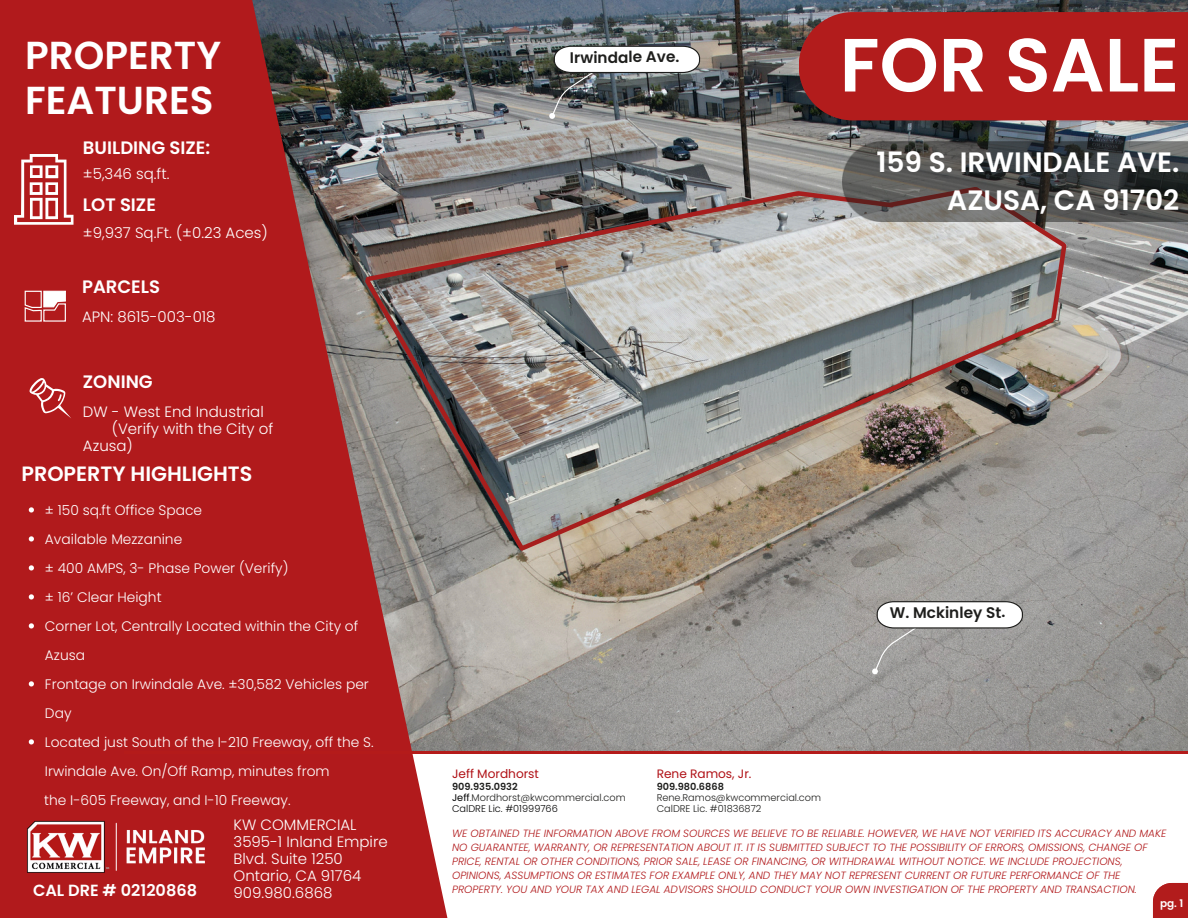
<style>
.page{position:relative;width:1188px;height:918px;background:#fff}
.page>*{position:absolute;margin:0;border:0;box-sizing:border-box;transform-origin:0 0}
.t1{font:600 75.3px "Poppins";color:#fff}
.t2{font:600 39px/45.5px "Poppins";color:#fff}
.t3{font:600 28.05px/38.2px "Poppins";color:#fff;text-align:right}
.t4{font:600 20.7px "Poppins";color:#fff}
.t5{font:600 18px "Poppins";color:#fff}
.t6{font:600 16.2px "Poppins";color:#fff}
.t7{font:600 15.3px "Poppins";letter-spacing:-.01em;color:#1e1e1c}
.t8{font:300 15px/16.8px "Poppins";color:#fff}
.t9{font:300 13.8px/29px "Poppins";color:#fff}
.t10{font:12.15px "Poppins";color:#b01116}
.t11{font:italic 300 10.5px/14px "Poppins";color:#b11a1c}
.t12{font:600 10.5px "Poppins";color:#fff}
.t13{font:300 9.75px "Poppins";color:#1e1e1c}
.t14{font:600 9.75px "Poppins";color:#1e1e1c}
.t15{font:300 9.75px "Poppins";color:#000}
.s1{font-weight:400;color:#000}
</style>
<div class="page">
<img style="left:449px;top:0;width:739px;height:751px">
<svg style="left:0;top:0;width:449px;height:918px;background:#a7292a"></svg>
<hr style="left:124px;top:751px;width:1064px;height:3px;background:#b41b1a">
<div style="left:799px;top:12px;width:389px;height:108px;background:#b21c1c"></div>
<img style="left:19px;top:817px;width:195px;height:60px">
<svg style="left:1153px;top:883px;width:35px;height:35px"></svg>
<svg style="left:14px;top:154px;width:59px;height:71px"></svg>
<svg style="left:24px;top:290px;width:43px;height:32px"></svg>
<svg style="left:29px;top:378px;width:42px;height:40px;background:#bf4446"></svg>
<svg style="left:29px;top:507px;width:5px;height:6px"></svg>
<svg style="left:29px;top:536px;width:5px;height:6px"></svg>
<svg style="left:29px;top:565px;width:5px;height:6px"></svg>
<svg style="left:29px;top:594px;width:5px;height:6px"></svg>
<svg style="left:29px;top:623px;width:5px;height:6px"></svg>
<svg style="left:29px;top:681px;width:5px;height:6px"></svg>
<svg style="left:29px;top:739px;width:5px;height:5px"></svg>
<img style="left:528px;top:323px;width:529px;height:231px">
<svg style="left:361px;top:275px;width:167px;height:280px;background:#8b827d"></svg>
<svg style="left:363px;top:183px;width:707px;height:140px;background:#a49d99"></svg>
<img style="left:842px;top:142px;width:346px;height:79px">
<svg style="left:872px;top:601px;width:151px;height:73px"></svg>
<img style="left:549px;top:46px;width:151px;height:73px">
<p class="t2" style="left:25px;top:32px;width:198px">PROPERTY<br>FEATURES</p>
<p class="t5" style="left:83px;top:135px;width:129px">BUILDING SIZE:</p>
<p class="t8" style="left:83px;top:166px;width:88px">±5,346 sq.ft.</p>
<h4 class="t5" style="left:83px;top:192px;width:74px">LOT SIZE</h4>
<h1 class="t8" style="left:83px;top:225px;width:186px">±9,937 Sq.Ft. (±0.23 Aces)</h1>
<p class="t5" style="left:82px;top:274px;width:79px">PARCELS</p>
<p class="t8" style="left:82px;top:308px;width:135px">APN: 8615-003-018</p>
<h6 class="t5" style="left:83px;top:370px;width:71px">ZONING</h6>
<p class="t8" style="left:83px;top:404px;width:182px">DW - West End Industrial</p>
<p class="t8" style="left:83px;top:420px;width:192px;text-indent:29px">(Verify with the City of<br>Azusa)</p>
<p class="t4" style="left:22px;top:460px;width:233px">PROPERTY HIGHLIGHTS</p>
<p class="t9" style="left:45px;top:495px;width:159px">± 150 sq.ft Office Space</p>
<p class="t9" style="left:45px;top:524px;width:139px">Available Mezzanine</p>
<p class="t9" style="left:45px;top:553px;width:245px">± 400 AMPS, 3- Phase Power (Verify)</p>
<p class="t9" style="left:45px;top:582px;width:118px">± 16’ Clear Height</p>
<p class="t9" style="left:45px;top:611px;width:315px">Corner Lot, Centrally Located within the City of<br>Azusa</p>
<p class="t9" style="left:45px;top:669px;width:325px">Frontage on Irwindale Ave. ±30,582 Vehicles per<br>Day</p>
<p class="t9" style="left:45px;top:727px;width:330px">Located just South of the I-210 Freeway, off the S.<br>Irwindale Ave. On/Off Ramp, minutes from</p>
<p class="t9" style="left:44px;top:785px;width:248px">the I-605 Freeway, and I-10 Freeway.</p>
<h5 class="t6" style="left:33px;top:879px;width:166px">CAL DRE # 02120868</h5>
<p class="t8" style="left:234px;top:816px;width:124px">KW COMMERCIAL</p>
<h5 class="t8" style="left:234px;top:833px;width:156px">3595-1 Inland Empire<br>Blvd. Suite 1250</h5>
<p class="t8" style="left:234px;top:867px;width:129px">Ontario, CA 91764<br>909.980.6868</p>
<p class="t7" style="left:570px;top:46px;width:111px">Irwindale Ave.</p>
<h5 class="t1" style="left:840px;top:12px;width:341px">FOR SALE</h5>
<p class="t3" style="left:876px;top:143px;width:305px">159 S. IRWINDALE AVE.<br>AZUSA, CA 91702</p>
<p class="t10" style="left:452px;top:765px;width:88px">Jeff Mordhorst</p>
<p class="t14" style="left:452px;top:779px;width:67px">909.935.0932</p>
<h3 class="t13" style="left:452px;top:791px;width:175px"><span class="s1">Jeff</span>.Mordhorst@kwcommercial.com</h3>
<p class="t15" style="left:452px;top:802px;width:107px">CalDRE Lic. #01999766</p>
<p class="t10" style="left:657px;top:765px;width:96px">Rene Ramos, Jr.</p>
<h5 class="t14" style="left:657px;top:779px;width:69px">909.980.6868</h5>
<p class="t13" style="left:657px;top:791px;width:166px">Rene.Ramos@kwcommercial.com</p>
<p class="t13" style="left:657px;top:802px;width:106px">CalDRE Lic. #01836872</p>
<p class="t7" style="left:890px;top:602px;width:117px">W. Mckinley St.</p>
<p class="t11" style="left:452px;top:827px;width:716px">WE OBTAINED THE INFORMATION ABOVE FROM SOURCES WE BELIEVE TO BE RELIABLE. HOWEVER, WE HAVE NOT VERIFIED ITS ACCURACY AND MAKE NO GUARANTEE, WARRANTY, OR REPRESENTATION ABOUT IT. IT IS SUBMITTED SUBJECT TO THE POSSIBILITY OF ERRORS, OMISSIONS, CHANGE OF PRICE, RENTAL OR OTHER CONDITIONS, PRIOR SALE, LEASE OR FINANCING, OR WITHDRAWAL WITHOUT NOTICE. WE INCLUDE PROJECTIONS, OPINIONS, ASSUMPTIONS OR ESTIMATES FOR EXAMPLE ONLY, AND THEY MAY NOT REPRESENT CURRENT OR FUTURE PERFORMANCE OF THE PROPERTY. YOU AND YOUR TAX AND LEGAL ADVISORS SHOULD CONDUCT YOUR OWN INVESTIGATION OF THE PROPERTY AND TRANSACTION.</p>
<p class="t12" style="left:1160px;top:896px;width:25px">pg. 1</p>
</div>
